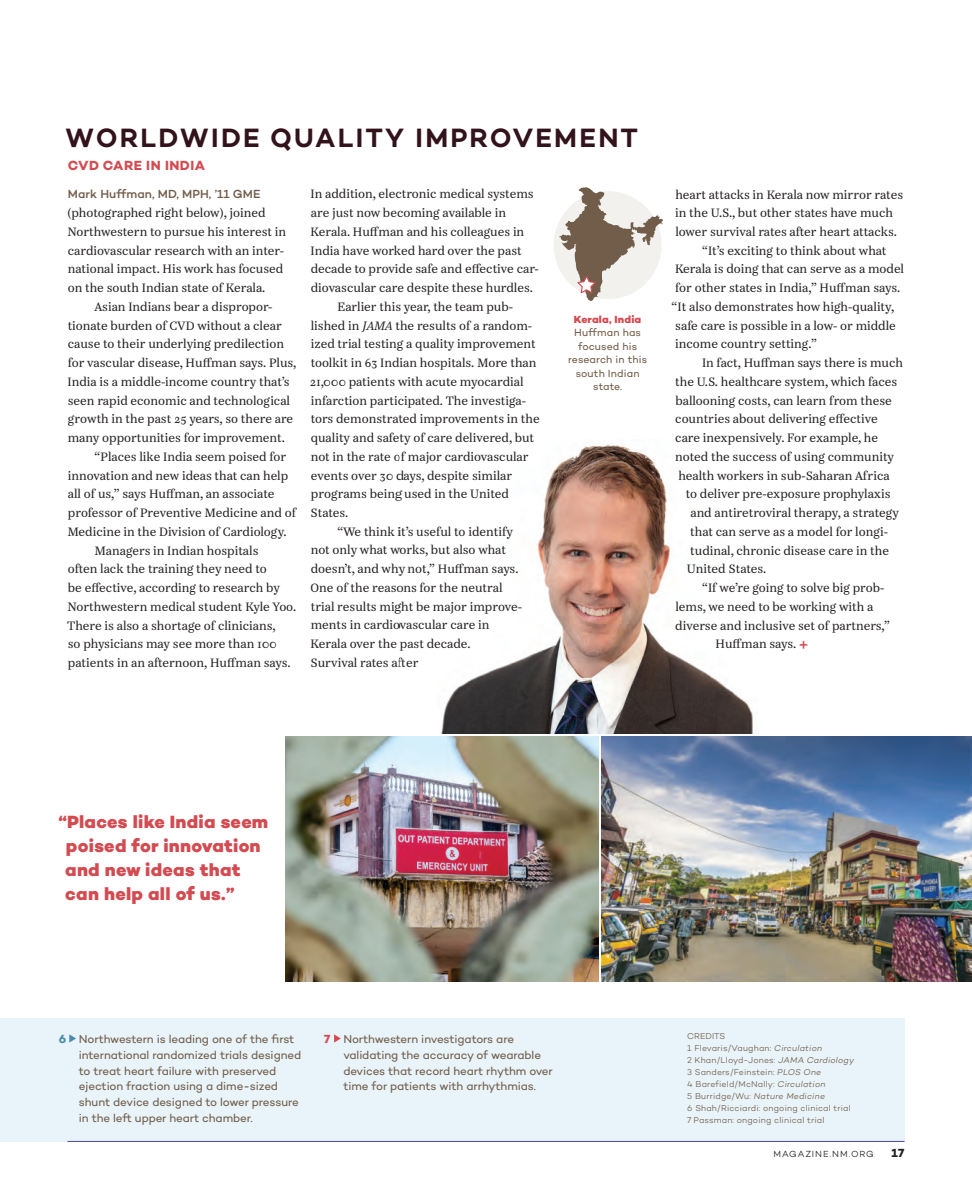
<style>
.page{position:relative;width:972px;height:1188px;background:#fff}
.page>*{position:absolute;margin:0;border:0;box-sizing:border-box;transform-origin:0 0}
.t1{font:600 27px "Campton";letter-spacing:.085em;color:#33131b}
.t2{font:800 18px/24px "Campton";letter-spacing:.015em;color:#d34b51}
.t3{font:700 13.5px "Campton";letter-spacing:.035em;color:#d34b51}
.t4{font:12px/18.8px "Casus Pro";color:#231f20}
.t5{font:500 12px "Campton";letter-spacing:.005em;color:#725d4a}
.t6{font:700 12px "Campton";color:#231f20}
.t7{font:700 12px "Campton";color:#4c8bad}
.t8{font:700 12px "Campton";color:#d34b51}
.t9{font:11.7px/15.8px "Campton";letter-spacing:-.01em;color:#725d4a}
.t10{font:10.5px/13.5px "Campton";letter-spacing:.01em;color:#725d4a;text-align:center}
.t11{font:800 10.5px "Campton";letter-spacing:.01em;color:#d34b51}
.t12{font:300 9px "Campton";letter-spacing:.095em;color:#231f20}
.t13{font:300 8.7px/12px "Campton";letter-spacing:.02em;color:#725d4a}
.s1{font-style:italic}
</style>
<div class="page">
<div style="left:0;top:1018px;width:904px;height:124px;background:#e8f4f9"></div>
<hr style="left:68px;top:1141px;width:836px;height:1px;background:#494a9b">
<svg style="left:334px;top:1034px;width:7px;height:9px"></svg>
<svg style="left:69px;top:1034px;width:7px;height:9px"></svg>
<img style="left:602px;top:737px;width:370px;height:244px">
<img style="left:285px;top:737px;width:314px;height:245px">
<svg style="left:399px;top:444px;width:378px;height:308px"></svg>
<svg style="left:559px;top:187px;width:104px;height:114px"></svg>
<h1 class="t1" style="left:65px;top:120px;width:574px">WORLDWIDE QUALITY IMPROVEMENT</h1>
<p class="t3" style="left:68px;top:157px;width:139px">CVD CARE IN INDIA</p>
<p class="t5" style="left:68px;top:187px;width:194px">Mark Huffman, MD, MPH, ’11 GME</p>
<p class="t4" style="left:67px;top:203px;width:220px">(photographed right below), joined Northwestern to pursue his interest in cardiovascular research with an inter&shy;national impact. His work has focused on the south Indian state of Kerala.</p>
<p class="t4" style="left:95px;top:297px;width:180px">Asian Indians bear a dispropor-</p>
<p class="t4" style="left:68px;top:316px;width:216px">tionate burden of CVD without a clear</p>
<p class="t4" style="left:68px;top:335px;width:218px">cause to their underlying predilection</p>
<p class="t4" style="left:68px;top:353px;width:230px">for vascular disease, Huffman says. Plus,</p>
<p class="t4" style="left:68px;top:372px;width:224px">India is a middle-income country that’s</p>
<p class="t4" style="left:68px;top:391px;width:224px">seen rapid economic and technological</p>
<p class="t4" style="left:68px;top:410px;width:227px">growth in the past 25 years, so there are</p>
<p class="t4" style="left:68px;top:428px;width:219px">many opportunities for improvement.</p>
<p class="t4" style="left:95px;top:447px;width:193px">“Places like India seem poised for</p>
<p class="t4" style="left:68px;top:466px;width:222px">innovation and new ideas that can help</p>
<p class="t4" style="left:68px;top:484px;width:208px">all of us,” says Huffman, an associate</p>
<p class="t4" style="left:68px;top:503px;width:230px">professor of Preventive Medicine and of</p>
<p class="t4" style="left:67px;top:522px;width:221px">Medicine in the Division of Cardiology.</p>
<p class="t4" style="left:95px;top:541px;width:165px">Managers in Indian hospitals</p>
<p class="t4" style="left:68px;top:559px;width:201px">often lack the training they need to</p>
<p class="t4" style="left:68px;top:578px;width:214px">be effective, according to research by</p>
<p class="t4" style="left:67px;top:597px;width:231px">Northwestern medical student Kyle Yoo.</p>
<p class="t4" style="left:67px;top:616px;width:210px">There is also a shortage of clinicians,</p>
<p class="t4" style="left:68px;top:634px;width:211px">so physicians may see more than 100</p>
<p class="t4" style="left:68px;top:653px;width:224px">patients in an afternoon, Huffman says.</p>
<p class="t4" style="left:311px;top:185px;width:225px">In addition, electronic medical systems</p>
<p class="t4" style="left:311px;top:203px;width:197px">are just now becoming available in</p>
<p class="t4" style="left:311px;top:222px;width:215px">Kerala. Huffman and his colleagues in</p>
<p class="t4" style="left:311px;top:241px;width:213px">India have worked hard over the past</p>
<p class="t4" style="left:311px;top:259px;width:229px">decade to provide safe and effective car-</p>
<p class="t4" style="left:311px;top:278px;width:224px">diovascular care despite these hurdles.</p>
<p class="t4" style="left:338px;top:297px;width:177px">Earlier this year, the team pub-</p>
<p class="t4" style="left:311px;top:316px;width:223px">lished in <span class="s1">JAMA</span> the results of a random-</p>
<p class="t4" style="left:311px;top:334px;width:227px">ized trial testing a quality improvement</p>
<p class="t4" style="left:311px;top:353px;width:227px">toolkit in 63 Indian hospitals. More than</p>
<p class="t4" style="left:310px;top:372px;width:215px">21,000 patients with acute myocardial</p>
<p class="t4" style="left:311px;top:391px;width:217px">infarction participated. The investiga-</p>
<p class="t4" style="left:311px;top:409px;width:231px">tors demonstrated improvements in the</p>
<p class="t4" style="left:311px;top:428px;width:225px">quality and safety of care delivered, but</p>
<p class="t4" style="left:311px;top:447px;width:219px">not in the rate of major cardiovascular</p>
<p class="t4" style="left:311px;top:466px;width:203px">events over 30 days, despite similar</p>
<p class="t4" style="left:311px;top:484px;width:200px">programs being used in the United</p>
<p class="t4" style="left:311px;top:503px;width:39px">States.</p>
<p class="t4" style="left:338px;top:522px;width:177px">“We think it’s useful to identify</p>
<p class="t4" style="left:311px;top:541px;width:197px">not only what works, but also what</p>
<p class="t4" style="left:311px;top:559px;width:209px">doesn’t, and why not,” Huffman says.</p>
<p class="t4" style="left:311px;top:578px;width:193px">One of the reasons for the neutral</p>
<p class="t4" style="left:311px;top:597px;width:213px">trial results might be major improve-</p>
<p class="t4" style="left:311px;top:616px;width:180px">ments in cardiovascular care in</p>
<p class="t4" style="left:311px;top:634px;width:161px">Kerala over the past decade.</p>
<p class="t4" style="left:311px;top:653px;width:110px">Survival rates after</p>
<p class="t11" style="left:574px;top:313px;width:69px">Kerala, India</p>
<p class="t10" style="left:568px;top:326px;width:81px">Huffman has focused his research in this south Indian state.</p>
<p class="t4" style="left:675px;top:185px;width:229px">heart attacks in Kerala now mirror rates</p>
<p class="t4" style="left:675px;top:203px;width:219px">in the U.S., but other states have much</p>
<p class="t4" style="left:675px;top:222px;width:223px">lower survival rates after heart attacks.</p>
<p class="t4" style="left:702px;top:241px;width:186px">“It’s exciting to think about what</p>
<p class="t4" style="left:675px;top:260px;width:230px">Kerala is doing that can serve as a model</p>
<p class="t4" style="left:675px;top:278px;width:226px">for other states in India,” Huffman says.</p>
<p class="t4" style="left:672px;top:297px;width:224px">“It also demonstrates how high-quality,</p>
<p class="t4" style="left:675px;top:316px;width:222px">safe care is possible in a low- or middle</p>
<p class="t4" style="left:675px;top:335px;width:143px">income country setting.”</p>
<p class="t4" style="left:702px;top:353px;width:203px">In fact, Huffman says there is much</p>
<p class="t4" style="left:675px;top:372px;width:224px">the U.S. healthcare system, which faces</p>
<p class="t4" style="left:675px;top:391px;width:218px">ballooning costs, can learn from these</p>
<p class="t4" style="left:675px;top:410px;width:204px">countries about delivering effective</p>
<p class="t4" style="left:675px;top:428px;width:204px">care inexpensively. For example, he</p>
<p class="t4" style="left:675px;top:447px;width:220px">noted the success of using community</p>
<p class="t4" style="left:678px;top:466px;width:213px">health workers in sub-Saharan Africa</p>
<p class="t4" style="left:686px;top:485px;width:206px">to deliver pre-exposure prophylaxis</p>
<p class="t4" style="left:690px;top:503px;width:210px">and antiretroviral therapy, a strategy</p>
<p class="t4" style="left:690px;top:522px;width:199px">that can serve as a model for longi-</p>
<p class="t4" style="left:690px;top:541px;width:200px">tudinal, chronic disease care in the</p>
<p class="t4" style="left:687px;top:560px;width:81px">United States.</p>
<p class="t4" style="left:702px;top:578px;width:184px">“If we’re going to solve big prob-</p>
<p class="t4" style="left:675px;top:597px;width:199px">lems, we need to be working with a</p>
<p class="t4" style="left:675px;top:616px;width:216px">diverse and inclusive set of partners,”</p>
<p class="t4" style="left:716px;top:635px;width:82px">Huffman says.</p>
<h2 class="t2" style="left:65px;top:810px;width:205px;text-indent:-7px">“Places like India seem poised for innovation and new ideas that can help all of us.”</h2>
<p class="t7" style="left:59px;top:1031px;width:9px">6</p>
<p class="t8" style="left:324px;top:1031px;width:8px">7</p>
<p class="t13" style="left:687px;top:1029px;width:168px">CREDITS<br>1 Flevaris/Vaughan: <span class="s1">Circulation<br></span>2 Khan/Lloyd-Jones: <span class="s1">JAMA Cardiology<br></span>3 Sanders/Feinstein: <span class="s1">PLOS One<br></span>4 Barefield/McNally: <span class="s1">Circulation<br></span>5 Burridge/Wu: <span class="s1">Nature Medicine<br></span>6 Shah/Ricciardi: ongoing clinical trial<br>7 Passman: ongoing clinical trial</p>
<p class="t9" style="left:79px;top:1031px;width:224px">Northwestern is leading one of the first international randomized trials designed to treat heart failure with preserved ejection fraction using a dime-sized shunt device designed to lower pressure in the left upper heart chamber.</p>
<p class="t9" style="left:343px;top:1031px;width:211px">Northwestern investigators are validating the accuracy of wearable devices that record heart rhythm over time for patients with arrhythmias.</p>
<p class="t12" style="left:774px;top:1148px;width:102px">MAGAZINE.NM.ORG</p>
<p class="t6" style="left:892px;top:1145px;width:14px">17</p>
</div>
